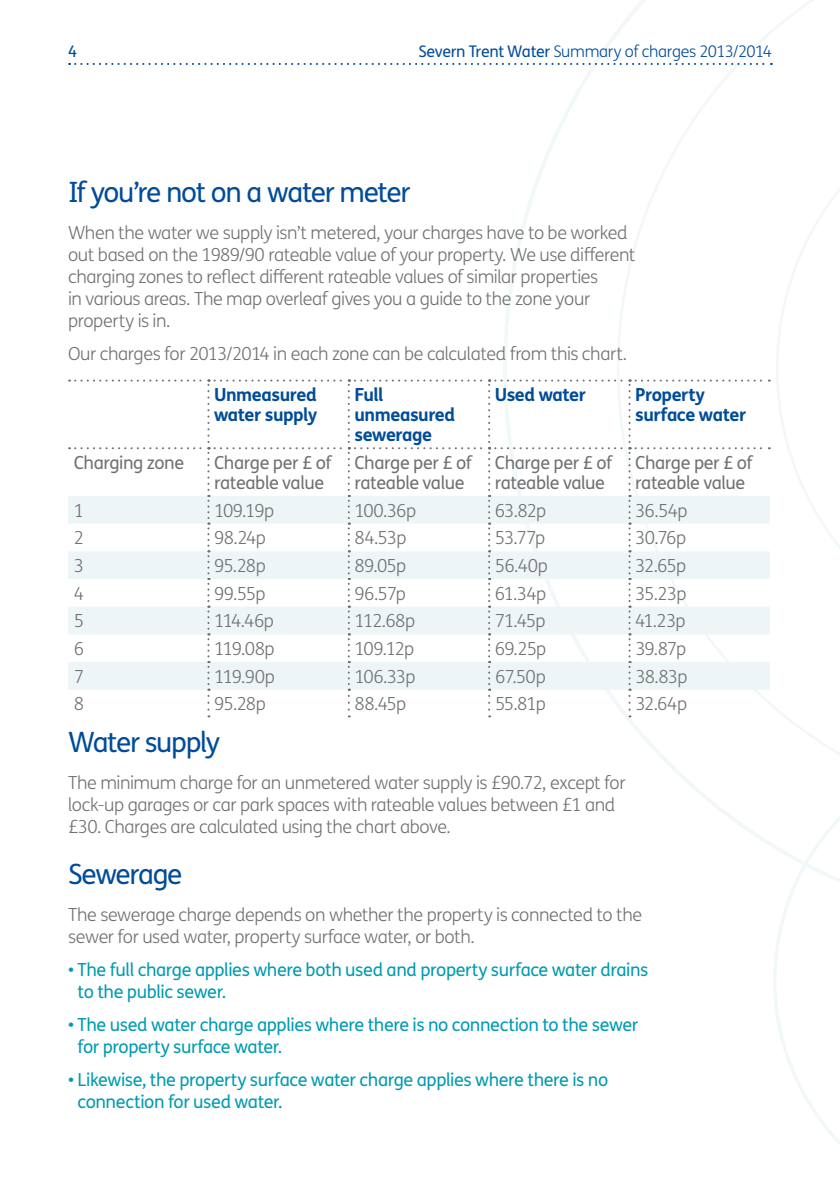
<style>
.page{position:relative;width:840px;height:1191px;background:#fff}
.page>*{position:absolute;margin:0;border:0;box-sizing:border-box;transform-origin:0 0}
.t1{font:28px "FS Me Pro";letter-spacing:-.05em;color:#004c99}
.t2{font:300 18px/22px "FS Me Pro";letter-spacing:-.025em;color:#707173}
.t3{font:18px/22px "FS Me Pro";letter-spacing:-.025em;color:#009bb1}
.t4{font:18px/20px "FS Me Pro";letter-spacing:-.025em;color:#707173}
.t5{font:700 18px/20px "FS Me Pro";letter-spacing:-.025em;color:#004c99}
.t6{font:300 16px "FS Me Pro";letter-spacing:-.02em;color:#004c99}
.t7{font:16px "FS Me Pro";color:#004c99}
.s1{font-weight:400}
</style>
<div class="page">
<svg style="left:504px;top:0;width:335px;height:847px"></svg>
<svg style="left:772px;top:743px;width:67px;height:401px"></svg>
<svg style="left:69px;top:63px;width:702px;height:2px"></svg>
<svg style="left:69px;top:379px;width:280px;height:330px"></svg>
<svg style="left:355px;top:379px;width:414px;height:330px"></svg>
<p class="t7" style="left:68px;top:40px;width:11px">4</p>
<p class="t6" style="left:418px;top:41px;width:355px"><span class="s1">Severn Trent Water</span> Summary of charges 2013/2014</p>
<h1 class="t1" style="left:68px;top:172px;width:343px">If you’re not on a water meter</h1>
<p class="t2" style="left:68px;top:221px;width:568px">When the water we supply isn’t metered, your charges have to be worked out based on the 1989/90 rateable value of your property. We use different charging zones to reflect different rateable values of similar properties<br>in various areas. The map overleaf gives you a guide to the zone your property is in.</p>
<p class="t2" style="left:68px;top:342px;width:560px">Our charges for 2013/2014 in each zone can be calculated from this chart.</p>
<p class="t5" style="left:214px;top:384px;width:105px">Unmeasured water supply</p>
<p class="t5" style="left:354px;top:384px;width:102px">Full unmeasured sewerage</p>
<p class="t5" style="left:494px;top:384px;width:93px">Used water</p>
<p class="t5" style="left:635px;top:384px;width:112px">Property surface water</p>
<p class="t4" style="left:74px;top:452px;width:112px">Charging zone</p>
<p class="t4" style="left:214px;top:452px;width:119px">Charge per £ of rateable value</p>
<p class="t4" style="left:354px;top:452px;width:119px">Charge per £ of rateable value</p>
<p class="t4" style="left:494px;top:452px;width:119px">Charge per £ of rateable value</p>
<p class="t4" style="left:635px;top:452px;width:119px">Charge per £ of rateable value</p>
<p class="t2" style="left:74px;top:499px;width:12px">1</p>
<p class="t2" style="left:214px;top:499px;width:62px">109.19p</p>
<p class="t2" style="left:354px;top:499px;width:63px">100.36p</p>
<p class="t2" style="left:494px;top:499px;width:53px">63.82p</p>
<p class="t2" style="left:635px;top:499px;width:54px">36.54p</p>
<p class="t2" style="left:74px;top:526px;width:12px">2</p>
<p class="t2" style="left:214px;top:526px;width:53px">98.24p</p>
<p class="t2" style="left:354px;top:526px;width:53px">84.53p</p>
<p class="t2" style="left:494px;top:526px;width:52px">53.77p</p>
<p class="t2" style="left:635px;top:526px;width:52px">30.76p</p>
<p class="t2" style="left:74px;top:554px;width:12px">3</p>
<p class="t2" style="left:214px;top:554px;width:53px">95.28p</p>
<p class="t2" style="left:354px;top:554px;width:53px">89.05p</p>
<p class="t2" style="left:494px;top:554px;width:54px">56.40p</p>
<p class="t2" style="left:635px;top:554px;width:52px">32.65p</p>
<p class="t2" style="left:74px;top:582px;width:12px">4</p>
<p class="t2" style="left:214px;top:582px;width:53px">99.55p</p>
<p class="t2" style="left:354px;top:582px;width:53px">96.57p</p>
<p class="t2" style="left:494px;top:582px;width:53px">61.34p</p>
<p class="t2" style="left:635px;top:582px;width:53px">35.23p</p>
<p class="t2" style="left:74px;top:609px;width:12px">5</p>
<p class="t2" style="left:214px;top:609px;width:61px">114.46p</p>
<p class="t2" style="left:354px;top:609px;width:62px">112.68p</p>
<p class="t2" style="left:494px;top:609px;width:52px">71.45p</p>
<p class="t2" style="left:635px;top:609px;width:52px">41.23p</p>
<p class="t2" style="left:74px;top:637px;width:12px">6</p>
<p class="t2" style="left:214px;top:637px;width:62px">119.08p</p>
<p class="t2" style="left:354px;top:637px;width:61px">109.12p</p>
<p class="t2" style="left:494px;top:637px;width:53px">69.25p</p>
<p class="t2" style="left:635px;top:637px;width:52px">39.87p</p>
<p class="t2" style="left:74px;top:665px;width:12px">7</p>
<p class="t2" style="left:214px;top:665px;width:62px">119.90p</p>
<p class="t2" style="left:354px;top:665px;width:62px">106.33p</p>
<p class="t2" style="left:494px;top:665px;width:52px">67.50p</p>
<p class="t2" style="left:635px;top:665px;width:54px">38.83p</p>
<p class="t2" style="left:74px;top:692px;width:12px">8</p>
<p class="t2" style="left:214px;top:692px;width:53px">95.28p</p>
<p class="t2" style="left:354px;top:692px;width:53px">88.45p</p>
<p class="t2" style="left:494px;top:692px;width:52px">55.81p</p>
<p class="t2" style="left:635px;top:692px;width:53px">32.64p</p>
<h1 class="t1" style="left:68px;top:722px;width:153px">Water supply</h1>
<p class="t2" style="left:68px;top:771px;width:558px">The minimum charge for an unmetered water supply is £90.72, except for lock-up garages or car park spaces with rateable values between £1 and £30. Charges are calculated using the chart above.</p>
<h1 class="t1" style="left:68px;top:854px;width:116px">Sewerage</h1>
<p class="t2" style="left:68px;top:903px;width:575px">The sewerage charge depends on whether the property is connected to the sewer for used water, property surface water, or both.</p>
<p class="t3" style="left:77px;top:958px;width:572px;text-indent:-9px">• The full charge applies where both used and property surface water drains to the public sewer.</p>
<p class="t3" style="left:77px;top:1013px;width:562px;text-indent:-9px">• The used water charge applies where there is no connection to the sewer for property surface water.</p>
<p class="t3" style="left:77px;top:1068px;width:532px;text-indent:-9px">• Likewise, the property surface water charge applies where there is no connection for used water.</p>
</div>
